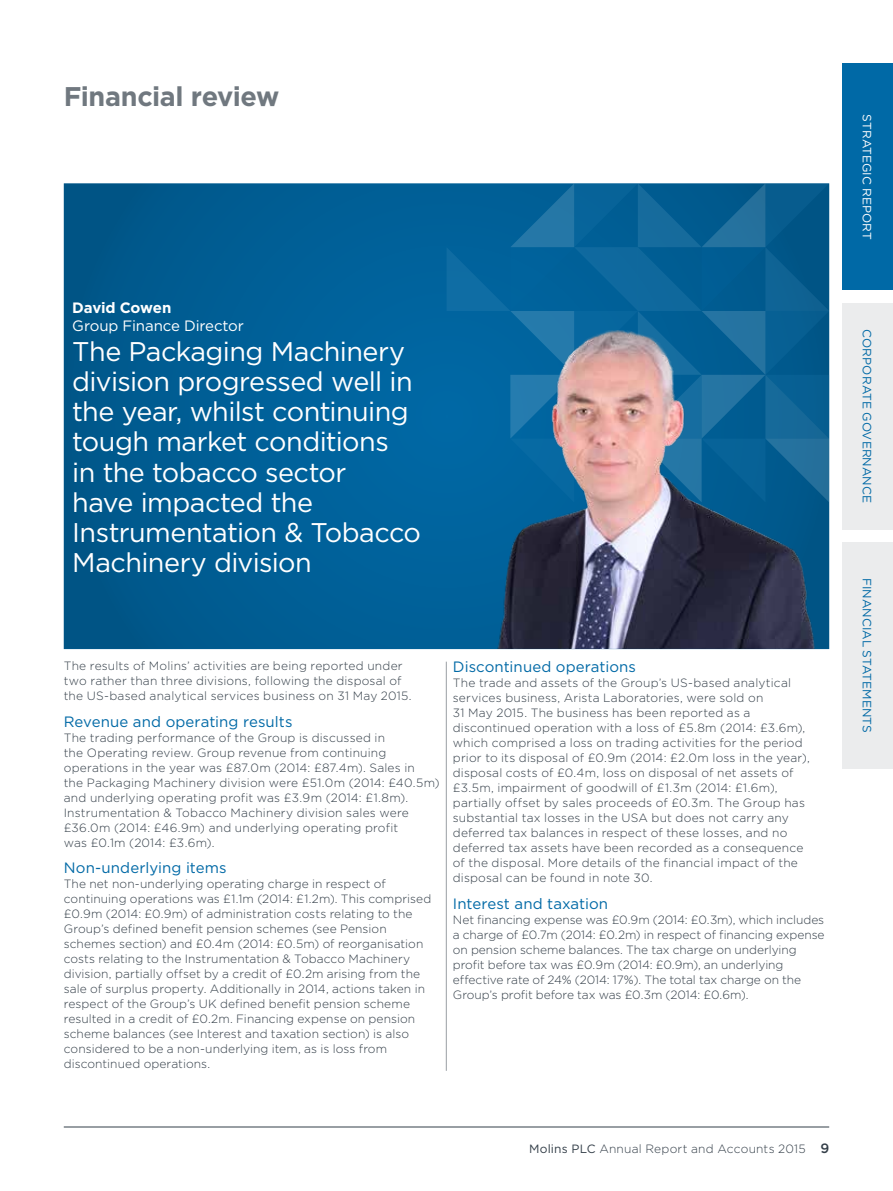
<style>
.page{position:relative;width:893px;height:1191px;background:#fff}
.page>*{position:absolute;margin:0;border:0;box-sizing:border-box;transform-origin:0 0}
.t1{font:27px/30px "Gotham";letter-spacing:-.02em;color:#fff}
.t2{font:700 27px "Gotham";letter-spacing:-.015em;color:#70787f}
.t3{font:15px "Gotham";letter-spacing:.005em;color:#0069a6}
.t4{font:15px "Gotham";letter-spacing:-.005em;color:#fff}
.t5{font:700 15px "Gotham";letter-spacing:-.015em;color:#fff}
.t6{font:300 12px/15px "Gotham";letter-spacing:.01em;color:#333e48}
.t7{font:12px "Gotham";letter-spacing:.005em;color:#0069a6}
.t8{font:12px "Gotham";letter-spacing:.005em;color:#fff}
.s1{font-weight:400}
.s2{font-weight:500;font-size:13.5px}
</style>
<div class="page">
<svg style="left:64px;top:183px;width:383px;height:466px;background:#005d94"></svg>
<svg style="left:447px;top:183px;width:382px;height:147px;background:#086297"></svg>
<img style="left:440px;top:330px;width:389px;height:319px">
<div style="left:842px;top:64px;width:51px;height:226px;background:#0069a6"></div>
<div style="left:842px;top:303px;width:51px;height:226px;background:#ebeced"></div>
<div style="left:842px;top:542px;width:51px;height:226px;background:#ebeced"></div>
<hr style="left:64px;top:1126px;width:765px;height:1px;background:#333e48">
<hr style="left:446px;top:661px;width:1px;height:409px;background:#999ea3">
<h1 class="t2" style="left:64px;top:79px;width:217px">Financial review</h1>
<p class="t5" style="left:72px;top:298px;width:101px">David Cowen</p>
<p class="t4" style="left:72px;top:316px;width:173px">Group Finance Director</p>
<h1 class="t1" style="left:72px;top:336px;width:350px">The Packaging Machinery division progressed well in the year, whilst continuing tough market conditions<br>in the tobacco sector<br>have impacted the<br>Instrumentation &amp; Tobacco<br>Machinery division</h1>
<p class="t6" style="left:64px;top:658px;width:349px">The results of Molins’ activities are being reported under two rather than three divisions, following the disposal of the US-based analytical services business on 31 May 2015.</p>
<p class="t3" style="left:64px;top:711px;width:230px">Revenue and operating results</p>
<p class="t6" style="left:64px;top:729px;width:377px">The trading performance of the Group is discussed in<br>the Operating review. Group revenue from continuing operations in the year was £87.0m (2014: £87.4m). Sales in<br>the Packaging Machinery division were £51.0m (2014: £40.5m) and underlying operating profit was £3.9m (2014: £1.8m).<br>Instrumentation &amp; Tobacco Machinery division sales were £36.0m (2014: £46.9m) and underlying operating profit<br>was £0.1m (2014: £3.6m).</p>
<p class="t3" style="left:64px;top:858px;width:164px">Non-underlying items</p>
<p class="t6" style="left:64px;top:876px;width:369px">The net non-underlying operating charge in respect of continuing operations was £1.1m (2014: £1.2m). This comprised £0.9m (2014: £0.9m) of administration costs relating to the Group’s defined benefit pension schemes (see Pension schemes section) and £0.4m (2014: £0.5m) of reorganisation costs relating to the Instrumentation &amp; Tobacco Machinery division, partially offset by a credit of £0.2m arising from the sale of surplus property. Additionally in 2014, actions taken in respect of the Group’s UK defined benefit pension scheme resulted in a credit of £0.2m. Financing expense on pension scheme balances (see Interest and taxation section) is also considered to be a non-underlying item, as is loss from discontinued operations.</p>
<p class="t3" style="left:453px;top:657px;width:185px">Discontinued operations</p>
<p class="t6" style="left:453px;top:675px;width:358px">The trade and assets of the Group’s US-based analytical services business, Arista Laboratories, were sold on<br>31 May 2015. The business has been reported as a discontinued operation with a loss of £5.8m (2014: £3.6m), which comprised a loss on trading activities for the period prior to its disposal of £0.9m (2014: £2.0m loss in the year), disposal costs of £0.4m, loss on disposal of net assets of £3.5m, impairment of goodwill of £1.3m (2014: £1.6m), partially offset by sales proceeds of £0.3m. The Group has substantial tax losses in the USA but does not carry any deferred tax balances in respect of these losses, and no deferred tax assets have been recorded as a consequence of the disposal. More details of the financial impact of the disposal can be found in note 30.</p>
<p class="t3" style="left:453px;top:894px;width:157px">Interest and taxation</p>
<p class="t6" style="left:453px;top:911px;width:373px">Net financing expense was £0.9m (2014: £0.3m), which includes a charge of £0.7m (2014: £0.2m) in respect of financing expense on pension scheme balances. The tax charge on underlying profit before tax was £0.9m (2014: £0.9m), an underlying effective rate of 24% (2014: 17%). The total tax charge on the Group’s profit before tax was £0.3m (2014: £0.6m).</p>
<p class="t6" style="left:529px;top:1140px;width:302px"><span class="s1">Molins PLC</span> Annual Report and Accounts 2015 <span class="s2">9</span></p>
<p class="t8" style="left:875px;top:114px;width:127px;rotate:90deg">STRATEGIC REPORT</p>
<p class="t7" style="left:875px;top:329px;width:175px;rotate:90deg">CORPORATE GOVERNANCE</p>
<p class="t7" style="left:875px;top:578px;width:156px;rotate:90deg">FINANCIAL STATEMENTS</p>
</div>
